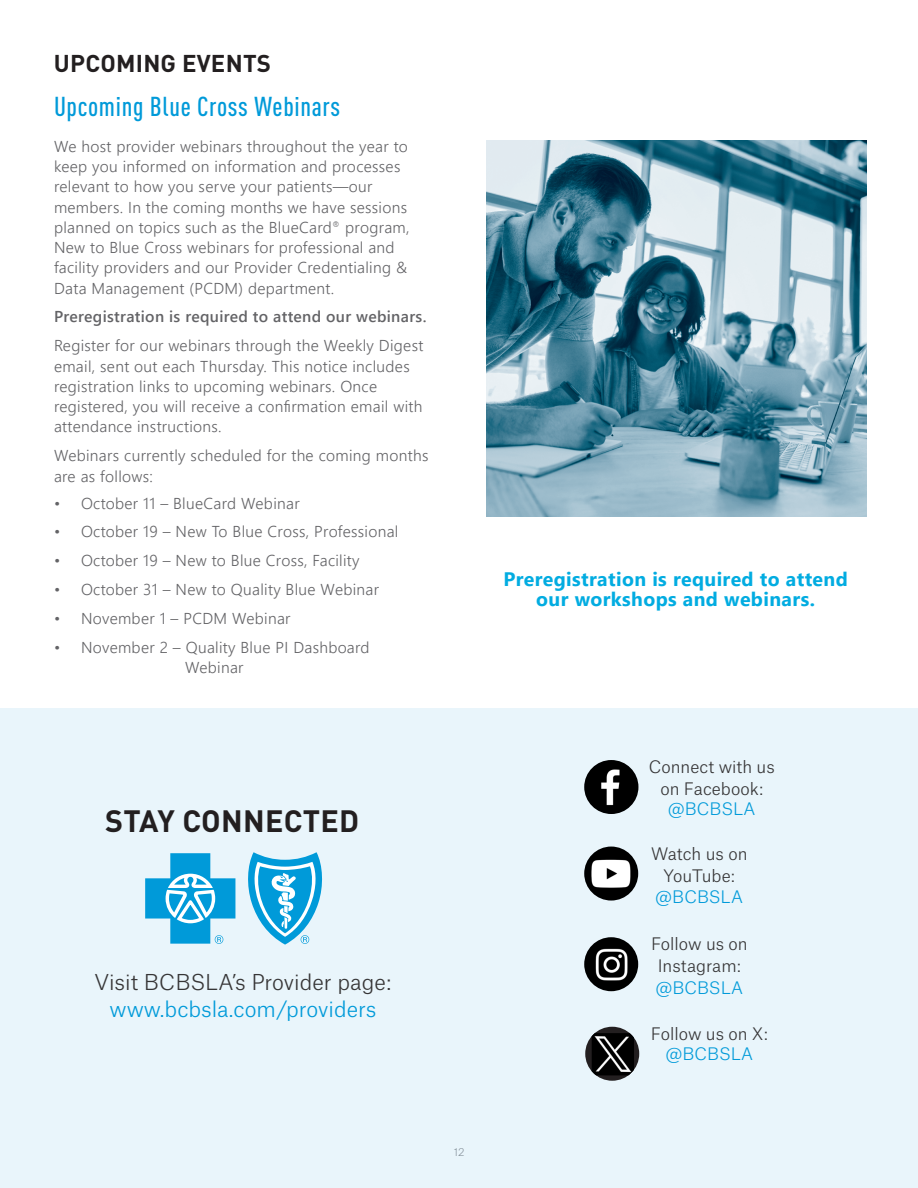
<style>
.page{position:relative;width:918px;height:1188px;background:#fff}
.page>*{position:absolute;margin:0;border:0;box-sizing:border-box;transform-origin:0 0}
.t1{font:700 30.45px "DINOT";letter-spacing:.01em;color:#231f20}
.t2{font:500 condensed 27px "DINOT";letter-spacing:.025em;color:#009ad9}
.t3{font:700 24px "DINOT";letter-spacing:.01em;color:#231f20}
.t4{font:300 21px "Atlas Grotesk";color:#363536}
.t5{font:300 21px "Atlas Grotesk";color:#009ad9}
.t6{font:700 19.5px/20.2px "Segoe UI";letter-spacing:.02em;color:#02ace1;text-align:center}
.t7{font:300 16.5px/22px "Atlas Grotesk";color:#363536;text-align:center}
.t8{font:300 16.5px "Atlas Grotesk";color:#009ad9}
.t9{font:300 15.75px/20.2px "Segoe UI";letter-spacing:.02em;color:#636366}
.t10{font:600 15.75px "Segoe UI";letter-spacing:.02em;color:#636366}
.t11{font:100 10.5px "Atlas Grotesk";color:#636366}
.s1{color:#009ad9}
</style>
<div class="page">
<div style="left:0;top:708px;width:918px;height:480px;background:#e9f5fb"></div>
<img style="left:486px;top:140px;width:381px;height:376px">
<svg style="left:145px;top:853px;width:90px;height:91px"></svg>
<svg style="left:248px;top:852px;width:75px;height:93px"></svg>
<img style="left:584px;top:760px;width:54px;height:54px;border-radius:27px">
<div style="left:585px;top:1027px;width:54px;height:54px;background:#231f20;border-radius:50%"></div>
<img style="left:592px;top:1033px;width:42px;height:42px">
<img style="left:584px;top:847px;width:54px;height:54px;border-radius:27px">
<img style="left:584px;top:937px;width:54px;height:54px;border-radius:27px">
<p class="t3" style="left:54px;top:48px;width:219px">UPCOMING EVENTS</p>
<p class="t2" style="left:54px;top:91px;width:288px">Upcoming Blue Cross Webinars</p>
<p class="t9" style="left:54px;top:135px;width:357px">We host provider webinars throughout the year to keep you informed on information and processes relevant to how you serve your patients—our members. In the coming months we have sessions planned on topics such as the BlueCard<sup>®</sup> program, New to Blue Cross webinars for professional and facility providers and our Provider Credentialing &amp; Data Management (PCDM) department.</p>
<p class="t10" style="left:54px;top:302px;width:374px">Preregistration is required to attend our webinars.</p>
<p class="t9" style="left:54px;top:334px;width:371px">Register for our webinars through the Weekly Digest email, sent out each Thursday. This notice includes registration links to upcoming webinars. Once registered, you will receive a confirmation email with attendance instructions.</p>
<p class="t9" style="left:54px;top:444px;width:376px">Webinars currently scheduled for the coming months are as follows:</p>
<p class="t9" style="left:54px;top:491px;width:247px">• October 11 – BlueCard Webinar</p>
<p class="t9" style="left:54px;top:520px;width:346px">• October 19 – New To Blue Cross, Professional</p>
<p class="t9" style="left:54px;top:549px;width:307px">• October 19 – New to Blue Cross, Facility</p>
<p class="t9" style="left:54px;top:578px;width:327px">• October 31 – New to Quality Blue Webinar</p>
<p class="t9" style="left:54px;top:607px;width:238px">• November 1 – PCDM Webinar</p>
<p class="t9" style="left:54px;top:636px;width:317px;text-align:center">• November 2 – Quality Blue PI Dashboard<br>Webinar</p>
<p class="t1" style="left:105px;top:801px;width:256px">STAY CONNECTED</p>
<p class="t4" style="left:95px;top:966px;width:298px">Visit BCBSLA’s Provider page:</p>
<p class="t5" style="left:109px;top:993px;width:269px">www.bcbsla.com/providers</p>
<p class="t11" style="left:454px;top:1144px;width:12px">12</p>
<p class="t6" style="left:503px;top:568px;width:346px">Preregistration is required to attend our workshops and webinars.</p>
<p class="t7" style="left:649px;top:755px;width:127px;line-height:21.3px">Connect with us on Facebook:</p>
<p class="t8" style="left:668px;top:796px;width:89px">@BCBSLA</p>
<p class="t7" style="left:651px;top:841px;width:98px">Watch us on<br>YouTube:</p>
<p class="t8" style="left:656px;top:884px;width:89px">@BCBSLA</p>
<p class="t7" style="left:651px;top:931px;width:98px;text-align:left">Follow us on<br>Instagram: <span class="s1">@BCBSLA</span></p>
<p class="t7" style="left:651px;top:1021px;width:119px">Follow us on X:</p>
<p class="t8" style="left:666px;top:1041px;width:89px">@BCBSLA</p>
</div>
